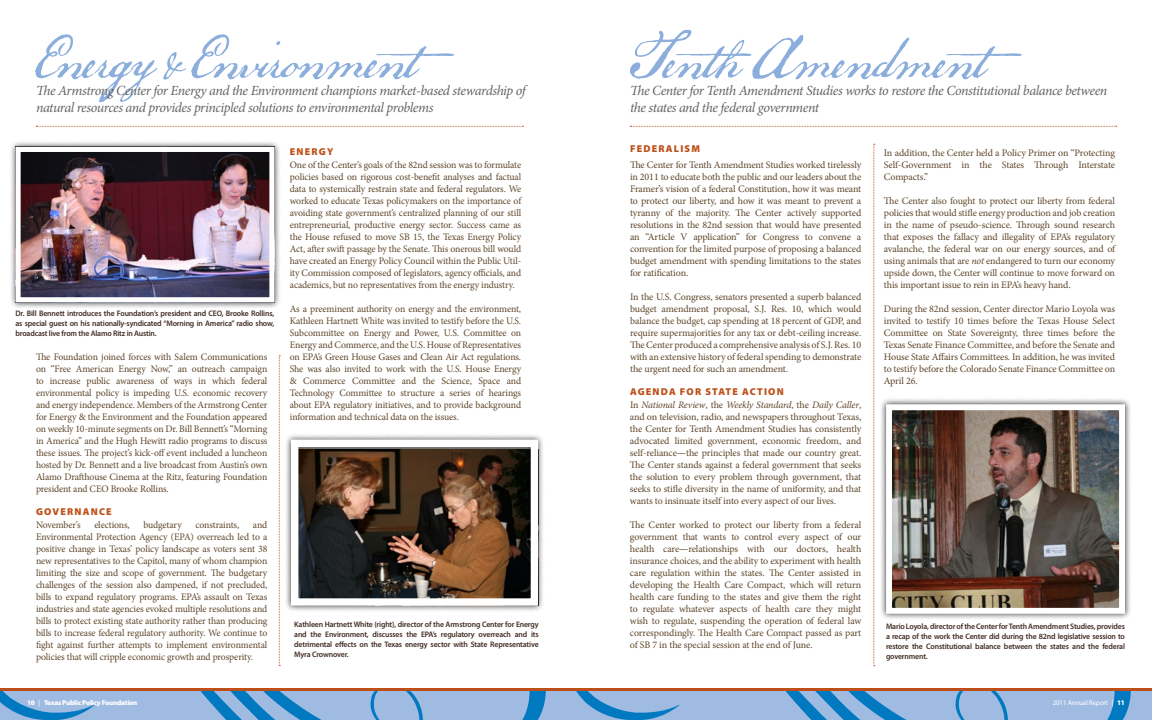
<style>
.page{position:relative;width:1152px;height:720px;background:#fff}
.page>*{position:absolute;margin:0;border:0;box-sizing:border-box;transform-origin:0 0}
.t1{font:60px "P22 Declaration Script";letter-spacing:-.025em;color:#8baedc}
.t2{font:italic 14px/16.8px "Minion Pro";letter-spacing:-.035em;color:#636466}
.t3{font:10px/12px "Minion Pro";letter-spacing:-.01em;color:#5f462a;text-align:justify}
.t4{font:900 10px "Myriad Pro";letter-spacing:.12em;color:#be4f18}
.t5{font:600 8px/10px "Myriad Pro";letter-spacing:-.02em;color:#412b23;text-align:justify}
.t6{font:900 7px "Myriad Pro";letter-spacing:-.025em;color:#fff}
.t7{font:7px "Myriad Pro";letter-spacing:-.025em;color:#fff}
.s1{font-style:italic}
.s2{font-weight:600}
.s3{font-weight:400}
.s4{font-weight:900}
</style>
<div class="page">
<div style="left:576px;top:689px;width:576px;height:31px;background:#a0bbe2"></div>
<img style="left:576px;top:690px;width:558px;height:30px">
<hr style="left:576px;top:688px;width:576px;height:2px;background:#be4f18">
<div style="left:0;top:689px;width:576px;height:31px;background:#a0bbe2"></div>
<img style="left:0;top:690px;width:549px;height:30px">
<hr style="left:0;top:688px;width:576px;height:2px;background:#be4f18">
<svg style="left:279px;top:356px;width:1px;height:310px"></svg>
<svg style="left:874px;top:144px;width:1px;height:523px"></svg>
<svg style="left:630px;top:126px;width:487px;height:1px"></svg>
<div style="left:284px;top:433px;width:261px;height:179px;background:#000;opacity:.75"></div>
<img style="left:299px;top:449px;width:231px;height:149px">
<div style="left:291px;top:440px;width:247px;height:166px;border:7px solid #fff"></div>
<div style="left:9px;top:140px;width:272px;height:169px;background:#000;opacity:.75"></div>
<img style="left:21px;top:153px;width:248px;height:143px">
<div style="left:15px;top:147px;width:260px;height:155px;border:5px solid #fff"></div>
<svg style="left:36px;top:126px;width:487px;height:1px"></svg>
<div style="left:880px;top:398px;width:252px;height:222px;background:#000;opacity:.75"></div>
<img style="left:893px;top:411px;width:225px;height:196px">
<div style="left:886px;top:404px;width:239px;height:210px;border:6px solid #fff"></div>
<h1 class="t1" style="left:36px;top:22px;width:448px">Energy &amp; Environment</h1>
<h2 class="t2" style="left:36px;top:82px;width:491px">The Armstrong Center for Energy and the Environment champions market-based stewardship of natural resources and provides principled solutions to environmental problems</h2>
<p class="t5" style="left:15px;top:308px;width:260px">Dr. Bill Bennett introduces the Foundation’s president and CEO, Brooke Rollins, as special guest on his nationally-syndicated “Morning in America” radio show, broadcast live from the Alamo Ritz in Austin.</p>
<p class="t3" style="left:36px;top:351px;width:233px">The Foundation joined forces with Salem Communications on “Free American Energy Now,” an outreach campaign to increase public awareness of ways in which federal environmental policy is impeding U.S. economic recovery and energy independence. Members of the Armstrong Center for Energy &amp; the Environment and the Foundation appeared on weekly 10-minute segments on Dr. Bill Bennett’s “Morning in America” and the Hugh Hewitt radio programs to discuss these issues. The project’s kick-off event included a luncheon hosted by Dr. Bennett and a live broadcast from Austin’s own Alamo Drafthouse Cinema at the Ritz, featuring Foundation president and CEO Brooke Rollins.</p>
<p class="t4" style="left:36px;top:505px;width:77px">GOVERNANCE</p>
<p class="t3" style="left:36px;top:519px;width:46px">November’s</p>
<p class="t3" style="left:94px;top:519px;width:37px">elections,</p>
<p class="t3" style="left:143px;top:519px;width:40px">budgetary</p>
<p class="t3" style="left:195px;top:519px;width:45px">constraints,</p>
<p class="t3" style="left:36px;top:519px;width:233px;text-indent:217px">and Environmental Protection Agency (EPA) overreach led to a positive change in Texas’ policy landscape as voters sent 38 new representatives to the Capitol, many of whom champion limiting the size and scope of government. The budgetary challenges of the session also dampened, if not precluded, bills to expand regulatory programs. EPA’s assault on Texas industries and state agencies evoked multiple resolutions and bills to protect existing state authority rather than producing bills to increase federal regulatory authority. We continue to fight against further attempts to implement environmental policies that will cripple economic growth and prosperity.</p>
<p class="t4" style="left:290px;top:145px;width:45px">ENERGY</p>
<p class="t3" style="left:290px;top:159px;width:234px">One of the Center’s goals of the 82nd session was to formulate policies based on rigorous cost-benefit analyses and factual data to systemically restrain state and federal regulators. We worked to educate Texas policymakers on the importance of avoiding state government’s centralized planning of our still entrepreneurial, productive energy sector. Success came as the House refused to move SB 15, the Texas Energy Policy Act, after swift passage by the Senate. This onerous bill would have created an Energy Policy Council within the Public Util&shy;ity Commission composed of legislators, agency officials, and academics, but no representatives from the energy industry.</p>
<p class="t3" style="left:290px;top:303px;width:233px">As a preeminent authority on energy and the environment, Kathleen Hartnett White was invited to testify before the U.S.<br>Subcommittee on Energy and Power, U.S. Committee on Energy and Commerce, and the U.S. House of Representatives on EPA’s Green House Gases and Clean Air Act regulations.<br>She was also invited to work with the U.S. House Energy &amp; Commerce Committee and the Science, Space and Technology Committee to structure a series of hearings about EPA regulatory initiatives, and to provide background information and technical data on the issues.</p>
<p class="t5" style="left:294px;top:619px;width:246px">Kathleen Hartnett White (right), director of the Armstrong Center for Energy and the Environment, discusses the EPA’s regulatory overreach and its detrimental effects on the Texas energy sector with State Representative Myra Crownover.</p>
<h1 class="t1" style="left:630px;top:22px;width:421px">Tenth Amendment</h1>
<h2 class="t2" style="left:630px;top:82px;width:479px">The Center for Tenth Amendment Studies works to restore the Constitutional balance between the states and the federal government</h2>
<p class="t4" style="left:630px;top:141px;width:71px">FEDERALISM</p>
<p class="t3" style="left:630px;top:159px;width:233px">The Center for Tenth Amendment Studies worked tirelessly in 2011 to educate both the public and our leaders about the Framer’s vision of a federal Constitution, how it was meant to protect our liberty, and how it was meant to prevent a tyranny of the majority. The Center actively supported resolutions in the 82nd session that would have presented an “Article V application” for Congress to convene a convention for the limited purpose of proposing a balanced budget amendment with spending limitations to the states for ratification.</p>
<p class="t3" style="left:630px;top:291px;width:233px">In the U.S. Congress, senators presented a superb balanced budget amendment proposal, S.J. Res. 10, which would balance the budget, cap spending at 18 percent of GDP, and require supermajorities for any tax or debt-ceiling increase.<br>The Center produced a comprehensive analysis of S.J. Res. 10 with an extensive history of federal spending to demonstrate the urgent need for such an amendment.</p>
<p class="t4" style="left:630px;top:385px;width:155px">AGENDA FOR STATE ACTION</p>
<p class="t3" style="left:630px;top:399px;width:233px">In <span class="s1">National Review</span>, the <span class="s1">Weekly Standard</span>, the <span class="s1">Daily Caller</span>, and on television, radio, and newspapers throughout Texas, the Center for Tenth Amendment Studies has consistently advocated limited government, economic freedom, and self-reliance<span class="s2">—</span>the principles that made our country great.<br>The Center stands against a federal government that seeks the solution to every problem through government, that seeks to stifle diversity in the name of uniformity, and that wants to insinuate itself into every aspect of our lives.</p>
<p class="t3" style="left:630px;top:519px;width:233px">The Center worked to protect our liberty from a federal government that wants to control every aspect of our health care<span class="s2">—</span>relationships with our doctors, health insurance choices, and the ability to experiment with health care regulation within the states. The Center assisted in developing the Health Care Compact, which will return health care funding to the states and give them the right to regulate whatever aspects of health care they might wish to regulate, suspending the operation of federal law correspondingly. The Health Care Compact passed as part of SB 7 in the special session at the end of June.</p>
<p class="t3" style="left:884px;top:147px;width:233px">In addition, the Center held a Policy Primer on “Protecting Self-Government in the States Through Interstate Compacts.”</p>
<p class="t3" style="left:884px;top:195px;width:234px">The Center also fought to protect our liberty from federal policies that would stifle energy production and job creation in the name of pseudo-science. Through sound research that exposes the fallacy and illegality of EPA’s regulatory avalanche, the federal war on our energy sources, and of using animals that are <span class="s1">not</span> endangered to turn our economy upside down, the Center will continue to move forward on this important issue to rein in EPA’s heavy hand.</p>
<p class="t3" style="left:884px;top:303px;width:233px">During the 82nd session, Center director Mario Loyola was invited to testify 10 times before the Texas House Select Committee on State Sovereignty, three times before the Texas Senate Finance Committee, and before the Senate and House State Affairs Committees. In addition, he was invited to testify before the Colorado Senate Finance Committee on April 26.</p>
<p class="t5" style="left:886px;top:621px;width:241px">Mario Loyola, director of the Center for Tenth Amendment Studies, provides a recap of the work the Center did during the 82nd legislative session to restore the Constitutional balance between the states and the federal government.</p>
<p class="t6" style="left:27px;top:698px;width:112px">10 <span class="s3">|</span> TEXAS PUBLIC POLICY FOUNDATION</p>
<p class="t7" style="left:1053px;top:698px;width:74px">2011 Annual Report | <span class="s4">11</span></p>
</div>
